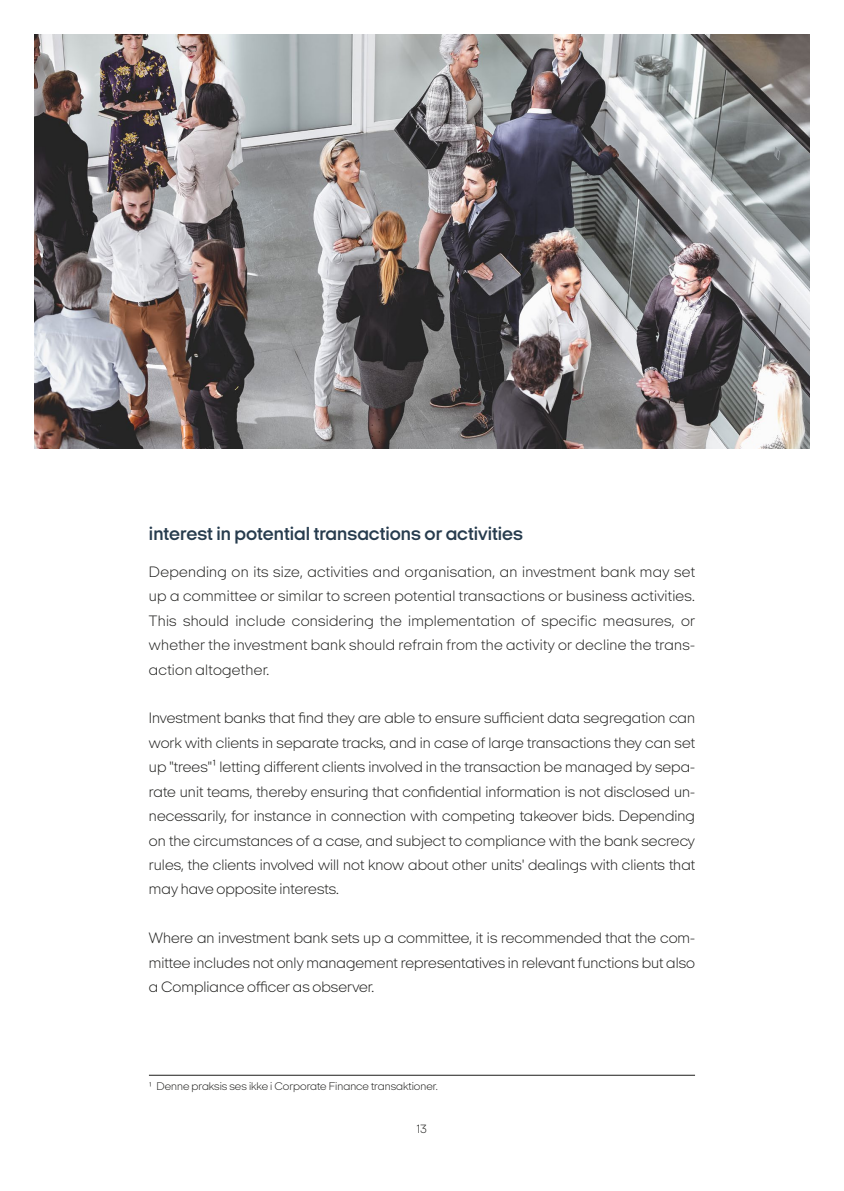
<style>
.page{position:relative;width:844px;height:1191px;background:#fff}
.page>*{position:absolute;margin:0;border:0;box-sizing:border-box;transform-origin:0 0}
.t1{font:600 19.25px "Italian Plate No 2 Expanded";color:#273c4e}
.t2{font:200 15.4px/24.3px "Italian Plate No 2 Expanded";color:#1d1d1b;text-align:justify}
.t3{font:200 12.25px "Italian Plate No 2 Expanded";color:#1d1d1b}
.t4{font:200 11.38px "Italian Plate No 2 Expanded";color:#1d1d1b}
</style>
<div class="page">
<img style="left:35px;top:35px;width:774px;height:413px">
<hr style="left:149px;top:1075px;width:545px;height:1px;background:#1d1d1b">
<p class="t1" style="left:149px;top:523px;width:375px">interest in potential transactions or activities</p>
<p class="t2" style="left:149px;top:559px;width:547px">Depending on its size, activities and organisation, an investment bank may set up a committee or similar to screen potential transactions or business activities.<br>This should include considering the implementation of specific measures, or whether the investment bank should refrain from the activity or decline the trans&shy;action altogether.</p>
<p class="t2" style="left:149px;top:706px;width:547px">Investment banks that find they are able to ensure sufficient data segregation can work with clients in separate tracks, and in case of large transactions they can set up "trees"1 letting different clients involved in the transaction be managed by sepa&shy;rate unit teams, thereby ensuring that confidential information is not disclosed un&shy;necessarily, for instance in connection with competing takeover bids. Depending on the circumstances of a case, and subject to compliance with the bank secrecy rules, the clients involved will not know about other units' dealings with clients that may have opposite interests.</p>
<p class="t2" style="left:149px;top:925px;width:547px">Where an investment bank sets up a committee, it is recommended that the com&shy;mittee includes not only management representatives in relevant functions but also a Compliance officer as observer.</p>
<p class="t4" style="left:149px;top:1080px;width:290px">¹ Denne praksis ses ikke i Corporate Finance transaktioner.</p>
<p class="t3" style="left:417px;top:1122px;width:11px">13</p>
</div>
